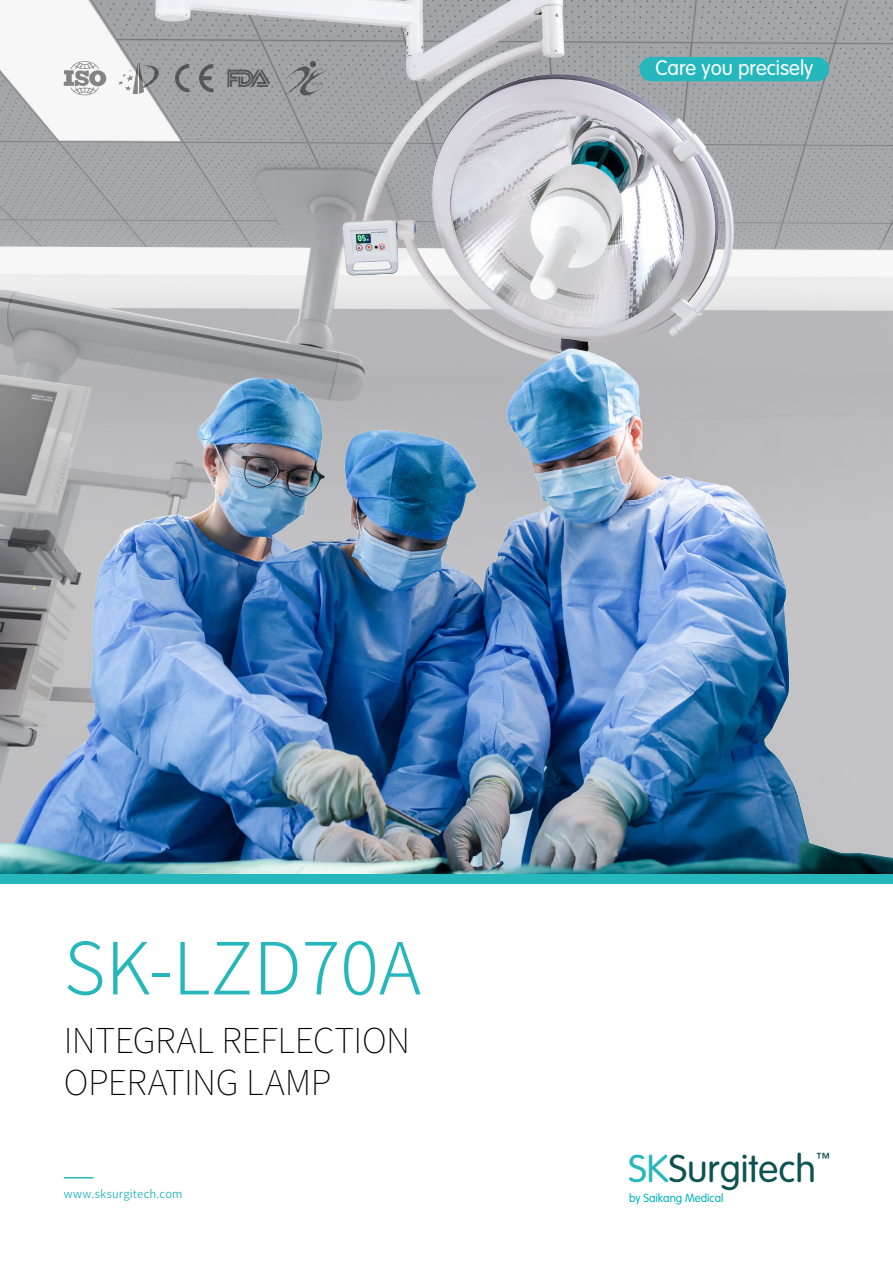
<style>
.page{position:relative;width:893px;height:1263px;background:#fff}
.page>*{position:absolute;margin:0;border:0;box-sizing:border-box;transform-origin:0 0}
.t1{font:300 72px "Noto Sans CJ Ksc";color:#26b7bc}
.t2{font:300 38.1px "VAG Rounded Std";color:#0e5352}
.t3{font:100 34.5px/42px "Noto Sans CJ Ksc";letter-spacing:-.015em;color:#000}
.t4{font:300 20.7px "VAG Rounded Std";color:#fff}
.t5{font:300 14.25px "VAG Rounded Std";color:#0e5352}
.t6{font:300 11.55px "VAG Rounded Std";color:#00b2bb}
.t7{font:600 11.25px "Noto Sans CJ Ksc";letter-spacing:.015em;color:#26b7bc}
.s1{color:#26b7bc}
</style>
<div class="page">
<img style="left:0;top:0;width:893px;height:336px">
<hr style="left:64px;top:1177px;width:30px;height:1px;background:#26b7bc">
<div style="left:0;top:873px;width:893px;height:10px;background:#26b7bc"></div>
<img style="left:94px;top:0;width:646px;height:336px">
<svg style="left:64px;top:61px;width:42px;height:34px"></svg>
<svg style="left:118px;top:62px;width:43px;height:32px"></svg>
<svg style="left:175px;top:64px;width:14px;height:28px"></svg>
<svg style="left:199px;top:64px;width:14px;height:28px"></svg>
<svg style="left:227px;top:70px;width:43px;height:17px"></svg>
<svg style="left:285px;top:61px;width:42px;height:34px"></svg>
<div style="left:640px;top:57px;width:189px;height:24px;background:#26b7bc;border-radius:12px"></div>
<img style="left:0;top:336px;width:893px;height:537px">
<p class="t4" style="left:655px;top:56px;width:160px">Care you precisely</p>
<h1 class="t1" style="left:64px;top:927px;width:359px">SK-LZD70A</h1>
<p class="t3" style="left:64px;top:1020px;width:348px">INTEGRAL REFLECTION<br>OPERATI NG LAMP</p>
<p class="t7" style="left:64px;top:1187px;width:120px">www.sksurgitech.com</p>
<p class="t2" style="left:628px;top:1147px;width:189px"><span class="s1">SK</span>Surgitech</p>
<p class="t5" style="left:816px;top:1150px;width:16px">™</p>
<p class="t6" style="left:629px;top:1191px;width:96px">by Saikang Medical</p>
</div>
